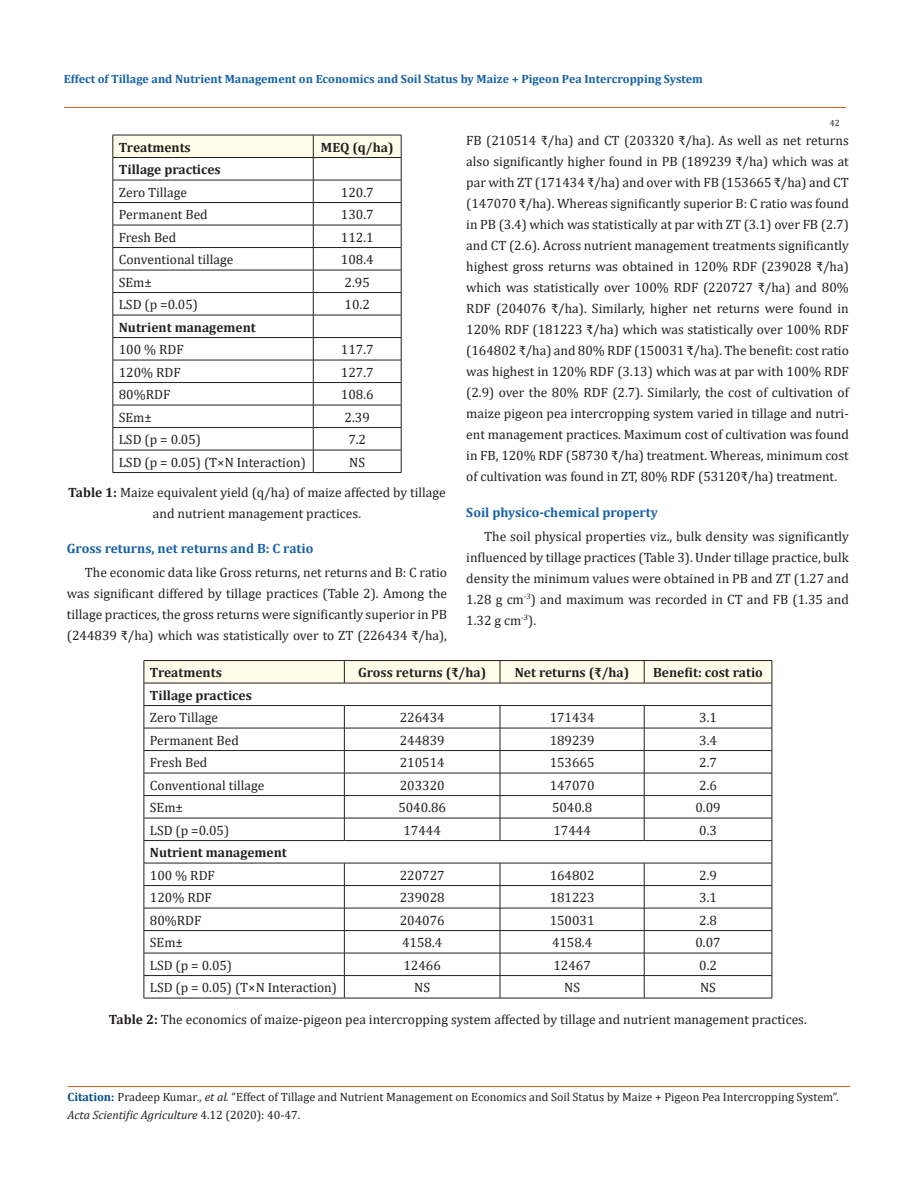
<style>
.page{position:relative;width:917px;height:1188px;background:#fff}
.page>*{position:absolute;margin:0;border:0;box-sizing:border-box;transform-origin:0 0}
.t1{font:13.5px/21px "Cambria";color:#231f20;text-align:justify}
.t2{font:700 13.5px "Cambria";color:#231f20}
.t3{font:700 13.5px "Cambria";color:#1560a6}
.t4{font:12px/18px "Cambria";color:#231f20}
.t5{font:700 12px "Cambria";color:#1560a6}
.t6{font:9px "Cambria";color:#231f20}
.s1{font-weight:700}
.s2{font-weight:700;color:#035089}
.s3{font-style:italic}
</style>
<div class="page">
<svg style="left:113px;top:135px;width:289px;height:337px"></svg>
<hr style="left:113px;top:472px;width:200px;height:1px;background:#231f20">
<hr style="left:313px;top:472px;width:88px;height:1px;background:#231f20">
<hr style="left:144px;top:660px;width:200px;height:1px;background:#231f20">
<hr style="left:344px;top:660px;width:156px;height:1px;background:#231f20">
<hr style="left:500px;top:660px;width:144px;height:1px;background:#231f20">
<hr style="left:644px;top:660px;width:128px;height:1px;background:#231f20">
<svg style="left:144px;top:661px;width:628px;height:337px"></svg>
<hr style="left:144px;top:998px;width:200px;height:1px;background:#231f20">
<hr style="left:344px;top:998px;width:156px;height:1px;background:#231f20">
<hr style="left:500px;top:998px;width:144px;height:1px;background:#231f20">
<hr style="left:644px;top:998px;width:128px;height:1px;background:#231f20">
<hr style="left:64px;top:108px;width:781px;height:1px;background:#e05d1a">
<hr style="left:68px;top:1086px;width:781px;height:1px;background:#e05d1a">
<p class="t5" style="left:64px;top:70px;width:640px">Effect of Tillage and Nutrient Management on Economics and Soil Status by Maize + Pigeon Pea Intercropping System</p>
<p class="t6" style="left:829px;top:118px;width:11px">42</p>
<p class="t2" style="left:119px;top:137px;width:73px">Treatments</p>
<p class="t2" style="left:321px;top:137px;width:74px">MEQ (q/ha)</p>
<p class="t2" style="left:119px;top:160px;width:103px">Tillage practices</p>
<p class="t1" style="left:119px;top:181px;width:70px">Zero Tillage</p>
<p class="t1" style="left:341px;top:181px;width:34px">120.7</p>
<p class="t1" style="left:119px;top:204px;width:90px">Permanent Bed</p>
<p class="t1" style="left:341px;top:204px;width:34px">130.7</p>
<p class="t1" style="left:119px;top:226px;width:59px">Fresh Bed</p>
<p class="t1" style="left:341px;top:226px;width:34px">112.1</p>
<p class="t1" style="left:119px;top:249px;width:116px">Conventional tillage</p>
<p class="t1" style="left:341px;top:249px;width:34px">108.4</p>
<p class="t1" style="left:119px;top:271px;width:35px">SEm±</p>
<p class="t1" style="left:344px;top:271px;width:27px">2.95</p>
<p class="t1" style="left:119px;top:294px;width:81px">LSD (p =0.05)</p>
<p class="t1" style="left:344px;top:294px;width:27px">10.2</p>
<p class="t2" style="left:119px;top:317px;width:138px">Nutrient management</p>
<p class="t1" style="left:119px;top:339px;width:66px">100 % RDF</p>
<p class="t1" style="left:341px;top:339px;width:34px">117.7</p>
<p class="t1" style="left:119px;top:361px;width:63px">120% RDF</p>
<p class="t1" style="left:341px;top:361px;width:34px">127.7</p>
<p class="t1" style="left:119px;top:384px;width:53px">80%RDF</p>
<p class="t1" style="left:341px;top:384px;width:34px">108.6</p>
<p class="t1" style="left:119px;top:406px;width:35px">SEm±</p>
<p class="t1" style="left:344px;top:406px;width:27px">2.39</p>
<p class="t1" style="left:119px;top:429px;width:84px">LSD (p = 0.05)</p>
<p class="t1" style="left:348px;top:429px;width:19px">7.2</p>
<p class="t1" style="left:119px;top:451px;width:188px">LSD (p = 0.05) (T×N Interaction)</p>
<p class="t1" style="left:349px;top:451px;width:17px">NS</p>
<p class="t1" style="left:68px;top:482px;width:379px;text-align:center"><span class="s1">Table 1:</span> Maize equivalent yield (q/ha) of maize affected by tillage and nutrient management practices.</p>
<p class="t3" style="left:67px;top:539px;width:248px">Gross returns, net returns and B: C ratio</p>
<p class="t1" style="left:67px;top:562px;width:381px;text-indent:18px">The economic data like Gross returns, net returns and B: C ratio was significant differed by tillage practices (Table 2). Among the tillage practices, the gross returns were significantly superior in PB (244839 ₹/ha) which was statistically over to ZT (226434 ₹/ha),</p>
<p class="t1" style="left:466px;top:130px;width:384px">FB (210514 ₹/ha) and CT (203320 ₹/ha). As well as net returns also significantly higher found in PB (189239 ₹/ha) which was at par with ZT (171434 ₹/ha) and over with FB (153665 ₹/ha) and CT (147070 ₹/ha). Whereas significantly superior B: C ratio was found in PB (3.4) which was statistically at par with ZT (3.1) over FB (2.7) and CT (2.6). Across nutrient management treatments significantly highest gross returns was obtained in 120% RDF (239028 ₹/ha) which was statistically over 100% RDF (220727 ₹/ha) and 80% RDF (204076 ₹/ha). Similarly, higher net returns were found in 120% RDF (181223 ₹/ha) which was statistically over 100% RDF (164802 ₹/ha) and 80% RDF (150031 ₹/ha). The benefit: cost ratio was highest in 120% RDF (3.13) which was at par with 100% RDF (2.9) over the 80% RDF (2.7). Similarly, the cost of cultivation of maize pigeon pea intercropping system varied in tillage and nutri&shy;ent management practices. Maximum cost of cultivation was found in FB, 120% RDF (58730 ₹/ha) treatment. Whereas, minimum cost of cultivation was found in ZT, 80% RDF (53120₹/ha) treatment.</p>
<p class="t3" style="left:466px;top:502px;width:193px">Soil physico-chemical property</p>
<p class="t1" style="left:466px;top:525px;width:384px;text-indent:18px">The soil physical properties viz., bulk density was significantly influenced by tillage practices (Table 3). Under tillage practice, bulk density the minimum values were obtained in PB and ZT (1.27 and 1.28 g cm<sup>-3</sup>) and maximum was recorded in CT and FB (1.35 and 1.32 g cm<sup>-3</sup>).</p>
<p class="t2" style="left:150px;top:663px;width:73px">Treatments</p>
<p class="t2" style="left:358px;top:663px;width:130px">Gross returns (₹/ha)</p>
<p class="t2" style="left:515px;top:663px;width:116px">Net returns (₹/ha)</p>
<p class="t2" style="left:653px;top:663px;width:111px">Benefit: cost ratio</p>
<p class="t2" style="left:150px;top:685px;width:103px">Tillage practices</p>
<p class="t1" style="left:150px;top:707px;width:70px">Zero Tillage</p>
<p class="t1" style="left:400px;top:707px;width:46px">226434</p>
<p class="t1" style="left:549px;top:707px;width:46px">171434</p>
<p class="t1" style="left:699px;top:707px;width:19px">3.1</p>
<p class="t1" style="left:150px;top:729px;width:90px">Permanent Bed</p>
<p class="t1" style="left:400px;top:729px;width:46px">244839</p>
<p class="t1" style="left:549px;top:729px;width:46px">189239</p>
<p class="t1" style="left:699px;top:729px;width:19px">3.4</p>
<p class="t1" style="left:150px;top:752px;width:59px">Fresh Bed</p>
<p class="t1" style="left:400px;top:752px;width:46px">210514</p>
<p class="t1" style="left:549px;top:752px;width:46px">153665</p>
<p class="t1" style="left:699px;top:752px;width:19px">2.7</p>
<p class="t1" style="left:150px;top:774px;width:116px">Conventional tillage</p>
<p class="t1" style="left:400px;top:774px;width:46px">203320</p>
<p class="t1" style="left:549px;top:774px;width:46px">147070</p>
<p class="t1" style="left:699px;top:774px;width:19px">2.6</p>
<p class="t1" style="left:150px;top:797px;width:35px">SEm±</p>
<p class="t1" style="left:398px;top:797px;width:49px">5040.86</p>
<p class="t1" style="left:552px;top:797px;width:42px">5040.8</p>
<p class="t1" style="left:695px;top:797px;width:27px">0.09</p>
<p class="t1" style="left:150px;top:819px;width:81px">LSD (p =0.05)</p>
<p class="t1" style="left:403px;top:819px;width:39px">17444</p>
<p class="t1" style="left:553px;top:819px;width:39px">17444</p>
<p class="t1" style="left:699px;top:819px;width:19px">0.3</p>
<p class="t2" style="left:150px;top:843px;width:138px">Nutrient management</p>
<p class="t1" style="left:150px;top:864px;width:66px">100 % RDF</p>
<p class="t1" style="left:400px;top:864px;width:46px">220727</p>
<p class="t1" style="left:549px;top:864px;width:46px">164802</p>
<p class="t1" style="left:699px;top:864px;width:19px">2.9</p>
<p class="t1" style="left:150px;top:887px;width:63px">120% RDF</p>
<p class="t1" style="left:400px;top:887px;width:46px">239028</p>
<p class="t1" style="left:549px;top:887px;width:46px">181223</p>
<p class="t1" style="left:699px;top:887px;width:19px">3.1</p>
<p class="t1" style="left:150px;top:909px;width:53px">80%RDF</p>
<p class="t1" style="left:400px;top:909px;width:46px">204076</p>
<p class="t1" style="left:549px;top:909px;width:46px">150031</p>
<p class="t1" style="left:699px;top:909px;width:19px">2.8</p>
<p class="t1" style="left:150px;top:932px;width:35px">SEm±</p>
<p class="t1" style="left:402px;top:932px;width:42px">4158.4</p>
<p class="t1" style="left:552px;top:932px;width:42px">4158.4</p>
<p class="t1" style="left:695px;top:932px;width:27px">0.07</p>
<p class="t1" style="left:150px;top:954px;width:84px">LSD (p = 0.05)</p>
<p class="t1" style="left:403px;top:954px;width:39px">12466</p>
<p class="t1" style="left:553px;top:954px;width:39px">12467</p>
<p class="t1" style="left:699px;top:954px;width:19px">0.2</p>
<p class="t1" style="left:150px;top:977px;width:188px">LSD (p = 0.05) (T×N Interaction)</p>
<p class="t1" style="left:414px;top:977px;width:17px">NS</p>
<p class="t1" style="left:564px;top:977px;width:17px">NS</p>
<p class="t1" style="left:700px;top:977px;width:17px">NS</p>
<p class="t1" style="left:109px;top:1009px;width:699px"><span class="s1">Table 2:</span> The economics of maize-pigeon pea intercropping system affected by tillage and nutrient management practices.</p>
<p class="t4" style="left:68px;top:1088px;width:772px"><span class="s2">Citation:</span> Pradeep Kumar<span class="s3">., et al.</span> “Effect of Tillage and Nutrient Management on Economics and Soil Status by Maize + Pigeon Pea Intercropping System”.<br><span class="s3">Acta Scientific Agriculture</span> 4.12 (2020): 40-47.</p>
</div>
